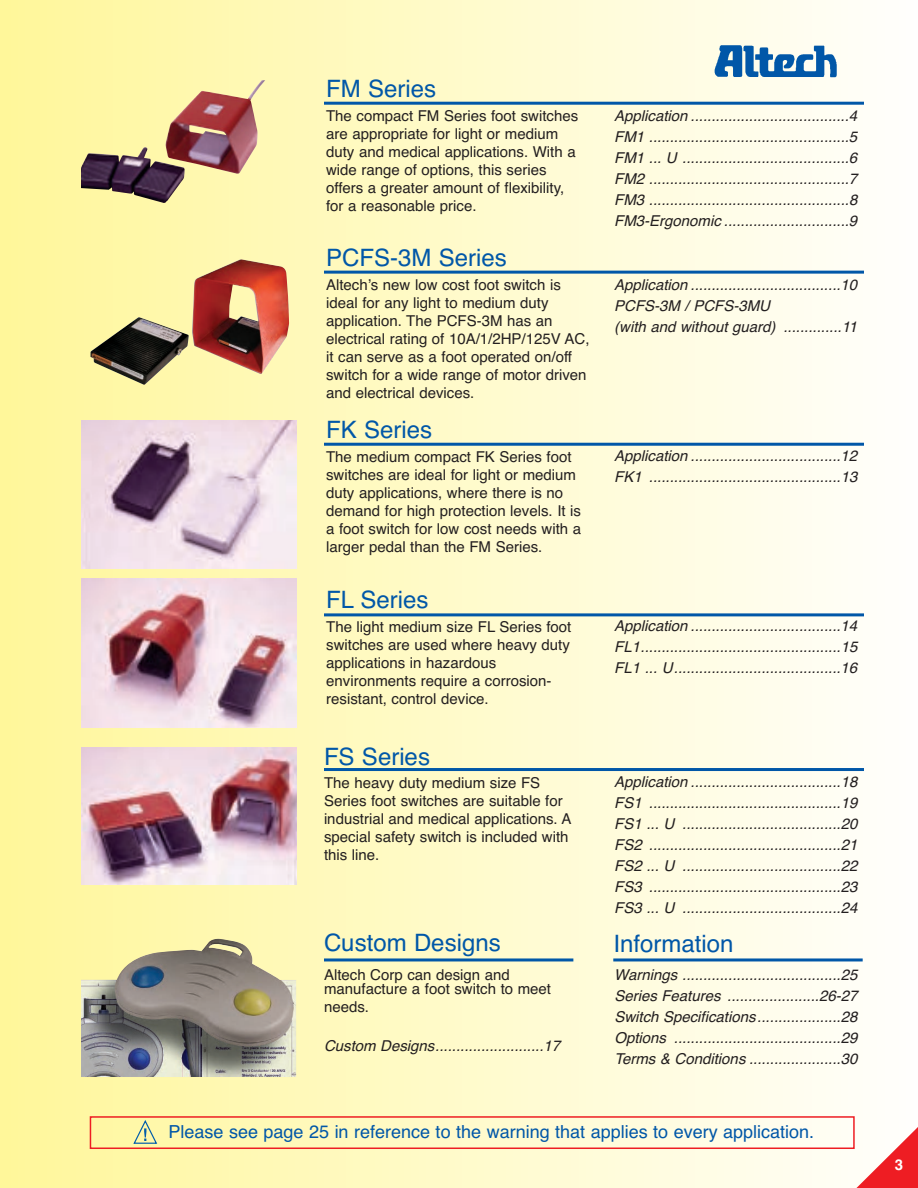
<style>
.page{position:relative;width:918px;height:1188px;background:#fff}
.page>*{position:absolute;margin:0;border:0;box-sizing:border-box;transform-origin:0 0}
.t1{font:24px "Helvetica";color:#0157a8}
.t2{font:18px "Helvetica";color:#0157a8}
.t3{font:italic 15px/21px "Helvetica";color:#231f20;text-align:justify}
.t4{font:15px/18px "Helvetica";color:#231f20}
.t5{font:700 15px "Helvetica";color:#fff}
</style>
<div class="page">
<div style="left:1px;top:0;width:917px;height:1188px;background:linear-gradient(to right,#fff69a,#fffefc)"></div>
<svg style="left:850px;top:1118px;width:68px;height:70px"></svg>
<img style="left:714px;top:45px;width:123px;height:33px">
<hr style="left:324px;top:102px;width:540px;height:3px;background:#0157a8">
<hr style="left:324px;top:443px;width:540px;height:3px;background:#0157a8">
<hr style="left:324px;top:613px;width:540px;height:3px;background:#0157a8">
<hr style="left:324px;top:768px;width:540px;height:3px;background:#0157a8">
<hr style="left:324px;top:958px;width:249px;height:3px;background:#0157a8">
<hr style="left:613px;top:958px;width:250px;height:3px;background:#0157a8">
<img style="left:81px;top:80px;width:184px;height:123px">
<hr style="left:324px;top:271px;width:540px;height:3px;background:#0157a8">
<img style="left:90px;top:259px;width:199px;height:126px">
<img style="left:81px;top:420px;width:216px;height:148px">
<img style="left:81px;top:579px;width:216px;height:148px">
<img style="left:81px;top:747px;width:215px;height:138px">
<img style="left:81px;top:939px;width:215px;height:138px">
<div style="left:90px;top:1116px;width:765px;height:33px;border:2px solid #ee1d23"></div>
<svg style="left:133px;top:1120px;width:24px;height:24px"></svg>
<h1 class="t1" style="left:326px;top:75px;width:111px">FM Series</h1>
<p class="t4" style="left:326px;top:107px;width:254px">The compact FM Series foot switches are appropriate for light or medium duty and medical applications. With a wide range of options, this series offers a greater amount of flexibility, for a reasonable price.</p>
<h1 class="t1" style="left:326px;top:244px;width:182px">PCFS-3M Series</h1>
<p class="t4" style="left:326px;top:276px;width:265px">Altechʼs new low cost foot switch is ideal for any light to medium duty application. The PCFS-3M has an electrical rating of 10A/1/2HP/125V AC, it can serve as a foot operated on/off switch for a wide range of motor driven and electrical devices.</p>
<h1 class="t1" style="left:326px;top:416px;width:108px">FK Series</h1>
<p class="t4" style="left:326px;top:448px;width:257px">The medium compact FK Series foot switches are ideal for light or medium duty applications, where there is no demand for high protection levels. It is a foot switch for low cost needs with a larger pedal than the FM Series.</p>
<h1 class="t1" style="left:326px;top:586px;width:104px">FL Series</h1>
<p class="t4" style="left:326px;top:618px;width:247px">The light medium size FL Series foot switches are used where heavy duty applications in hazardous environments require a corrosion&shy;resistant, control device.</p>
<h1 class="t1" style="left:324px;top:742px;width:108px">FS Series</h1>
<p class="t4" style="left:324px;top:774px;width:249px">The heavy duty medium size FS<br>Series foot switches are suitable for industrial and medical applications. A special safety switch is included with this line.</p>
<h1 class="t1" style="left:324px;top:929px;width:178px">Custom Designs</h1>
<p class="t4" style="left:324px;top:967px;width:229px;line-height:14.2px">Altech Corp can design and manufacture a foot switch to meet</p>
<p class="t4" style="left:324px;top:998px;width:47px">needs.</p>
<p class="t3" style="left:324px;top:1035px;width:243px">Custom Designs..........................17</p>
<p class="t3" style="left:614px;top:106px;width:250px">Application ......................................4<br>FM1 ................................................5<br>FM1 ... U ........................................6<br>FM2 ................................................7<br>FM3 ................................................8<br>FM3-Ergonomic ..............................9</p>
<p class="t3" style="left:614px;top:275px;width:250px;text-align:left">Application ....................................10<br>PCFS-3M / PCFS-3MU<br>(with and without guard) ..............11</p>
<p class="t3" style="left:614px;top:445px;width:250px">Application ....................................12<br>FK1 ..............................................13</p>
<p class="t3" style="left:614px;top:615px;width:250px">Application ....................................14<br>FL1................................................15<br>FL1 ... U........................................16</p>
<p class="t3" style="left:614px;top:771px;width:250px">Application ....................................18<br>FS1 ..............................................19<br>FS1 ... U ......................................20<br>FS2 ..............................................21<br>FS2 ... U ......................................22<br>FS3 ..............................................23<br>FS3 ... U ......................................24</p>
<h1 class="t1" style="left:613px;top:930px;width:122px">Information</h1>
<p class="t3" style="left:614px;top:964px;width:250px">Warnings ......................................25<br>Series Features ......................26-27<br>Switch Specifications....................28<br>Options ........................................29<br>Terms &amp; Conditions ......................30</p>
<p class="t2" style="left:169px;top:1121px;width:647px">Please see page 25 in reference to the warning that applies to every application.</p>
<p class="t5" style="left:895px;top:1156px;width:10px">3</p>
</div>
